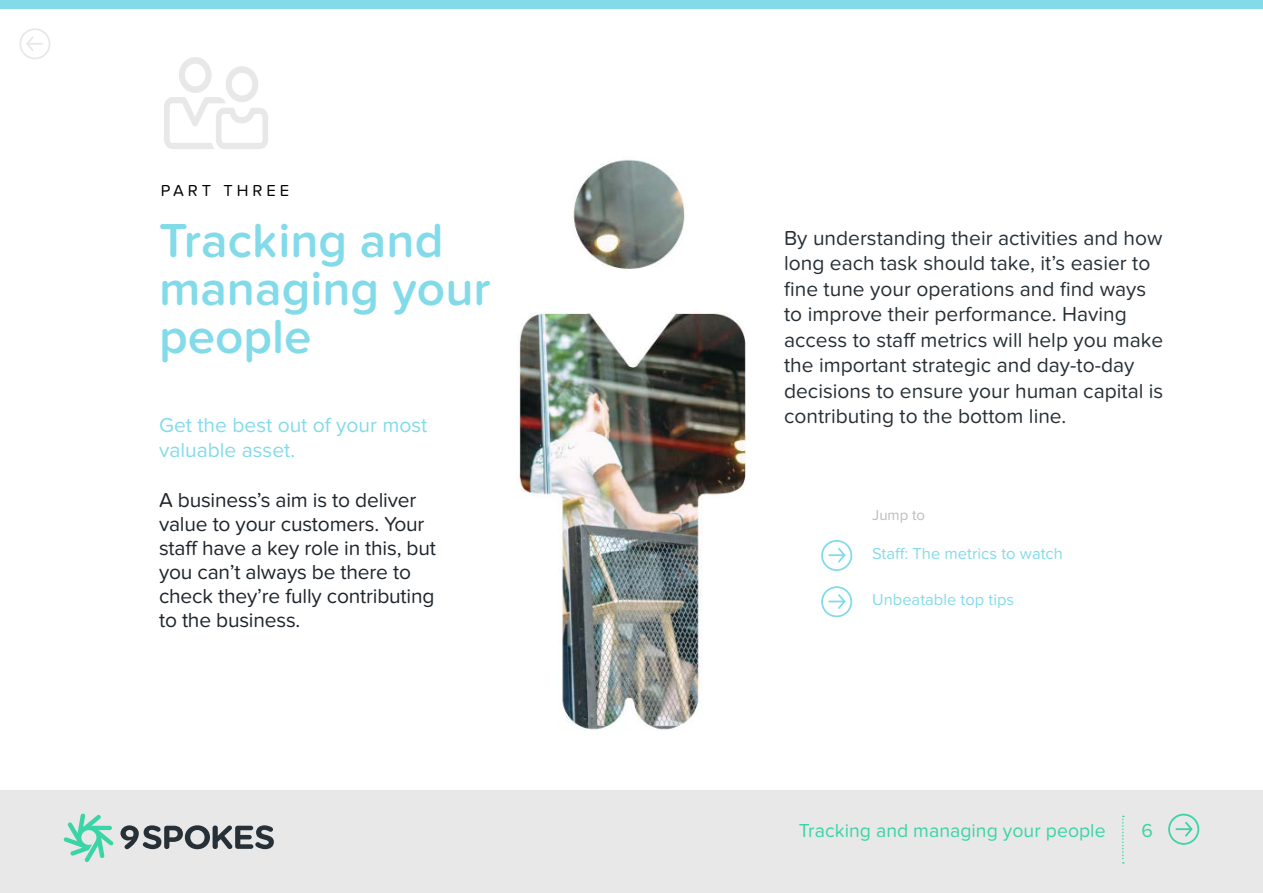
<style>
.page{position:relative;width:1263px;height:893px;background:#fff}
.page>*{position:absolute;margin:0;border:0;box-sizing:border-box;transform-origin:0 0}
.t1{font:600 49.5px/48px "Proxima Nova Soft";color:#83dbe9}
.t2{font:21px/25.5px "Proxima Nova Soft";color:#273036}
.t3{font:21px/24px "Proxima Nova Soft";letter-spacing:-.01em;color:#1e252c}
.t4{font:21px/25.2px "Proxima Nova Soft";color:#83dbe9}
.t5{font:19.5px "Proxima Nova Soft";color:#3bd4a6}
.t6{font:16.5px "Proxima Nova Soft";color:#83dbe9}
.t7{font:16.5px "Proxima Nova Soft";letter-spacing:.24em;color:#000}
.t8{font:15px "Proxima Nova Soft";color:#bdbdbd}
</style>
<div class="page">
<div style="left:0;top:0;width:1263px;height:9px;background:#83dbe9"></div>
<div style="left:0;top:790px;width:1263px;height:103px;background:#e8e8e8"></div>
<div style="left:821px;top:540px;width:31px;height:31px;border:2px solid #83dbe9;border-radius:50%"></div>
<svg style="left:829px;top:546px;width:18px;height:17px"></svg>
<div style="left:821px;top:586px;width:31px;height:31px;border:2px solid #83dbe9;border-radius:50%"></div>
<svg style="left:829px;top:592px;width:18px;height:19px"></svg>
<img style="left:518px;top:159px;width:228px;height:571px">
<svg style="left:164px;top:57px;width:104px;height:92px"></svg>
<svg style="left:1122px;top:816px;width:2px;height:47px"></svg>
<div style="left:1168px;top:814px;width:31px;height:31px;border:2px solid #3bd4a6;border-radius:50%"></div>
<svg style="left:1176px;top:820px;width:18px;height:17px"></svg>
<svg style="left:64px;top:813px;width:49px;height:49px"></svg>
<svg style="left:120px;top:825px;width:154px;height:24px"></svg>
<div style="left:19px;top:28px;width:31px;height:31px;border:2px solid #e8e8e8;border-radius:50%"></div>
<svg style="left:26px;top:36px;width:16px;height:15px"></svg>
<p class="t7" style="left:161px;top:181px;width:130px">PART THREE</p>
<h1 class="t1" style="left:159px;top:217px;width:333px">Tracking and managing your people</h1>
<p class="t4" style="left:159px;top:413px;width:270px">Get the best out of your most valuable asset.</p>
<p class="t3" style="left:159px;top:488px;width:278px">A business’s aim is to deliver value to your customers. Your staff have a key role in this, but you can’t always be there to check they’re fully contributing to the business.</p>
<p class="t2" style="left:784px;top:225px;width:381px">By understanding their activities and how long each task should take, it’s easier to fine tune your operations and find ways to improve their performance. Having access to staff metrics will help you make the important strategic and day-to-day decisions to ensure your human capital is contributing to the bottom line.</p>
<p class="t8" style="left:872px;top:506px;width:54px">Jump to</p>
<p class="t6" style="left:872px;top:544px;width:192px">Staff: The metrics to watch</p>
<p class="t6" style="left:872px;top:590px;width:144px">Unbeatable top tips</p>
<p class="t5" style="left:799px;top:820px;width:308px">Tracking and managing your people</p>
<p class="t5" style="left:1141px;top:820px;width:13px">6</p>
</div>
